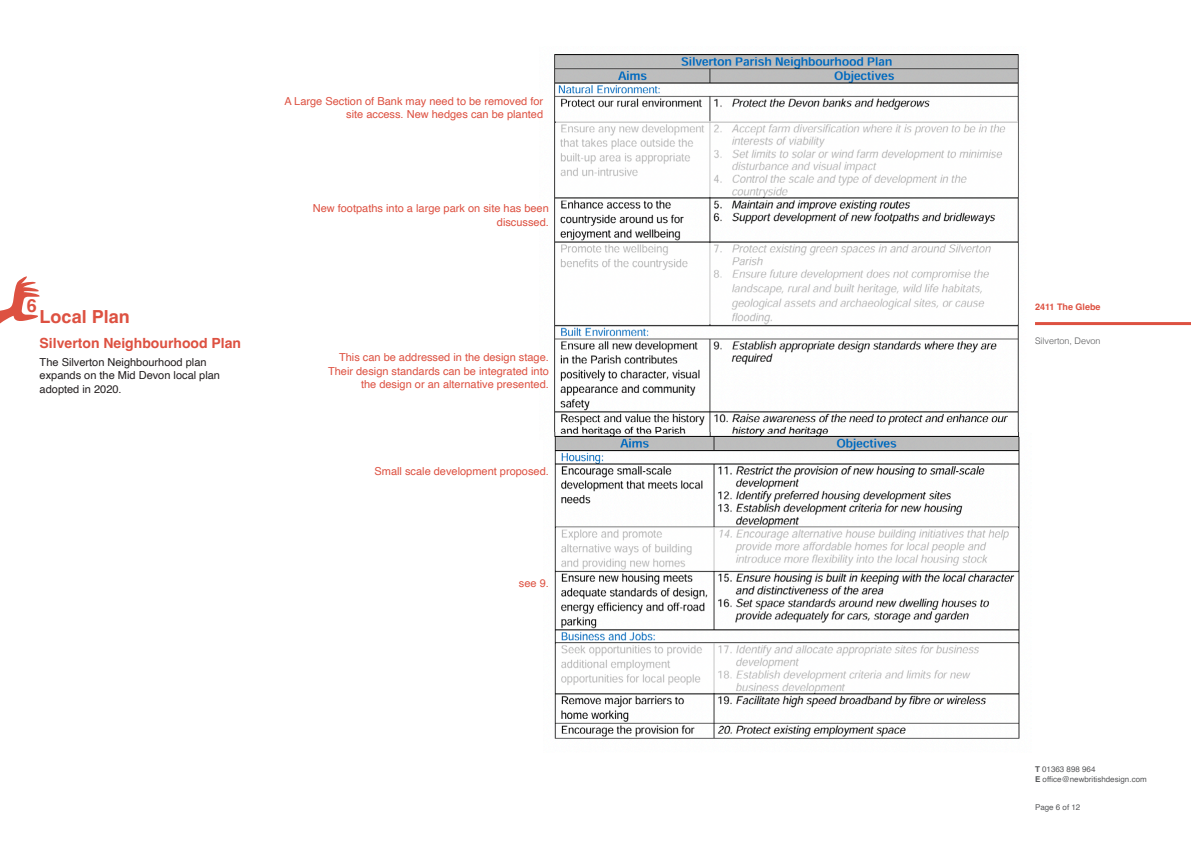
<style>
.page{position:relative;width:1191px;height:842px;background:#fff}
.page>*{position:absolute;margin:0;border:0;box-sizing:border-box;transform-origin:0 0}
.t1{font:700 18px "Helvetica";color:#dd5141}
.t2{font:700 14px "Helvetica";color:#dd5141}
.t3{font:11px/13.2px "Helvetica";color:#dd5141;text-align:right}
.t4{font:11px/13.2px "Helvetica";color:#231f20}
.t5{font:300 9px "Helvetica";color:#57585a}
.t6{font:700 9px "Helvetica";color:#dd5141}
.t7{font:8px/9.6px "Helvetica";color:#57585a}
.s1{font-weight:700}
</style>
<div class="page">
<hr style="left:1035px;top:322px;width:156px;height:3px;background:#dd5141">
<svg style="left:0;top:276px;width:40px;height:47px"></svg>
<img style="left:554px;top:54px;width:465px;height:378px">
<img style="left:554px;top:432px;width:466px;height:307px">
<svg style="left:555px;top:122px;width:462px;height:75px"></svg>
<svg style="left:555px;top:243px;width:462px;height:81px"></svg>
<svg style="left:555px;top:527px;width:462px;height:43px"></svg>
<svg style="left:556px;top:643px;width:462px;height:50px"></svg>
<p class="t3" style="left:284px;top:95px;width:260px">A Large Section of Bank may need to be removed for site access. New hedges can be planted</p>
<p class="t3" style="left:313px;top:202px;width:238px">New footpaths into a large park on site has been discussed.</p>
<h1 class="t1" style="left:27px;top:294px;width:12px">6</h1>
<p class="t6" style="left:1035px;top:301px;width:67px">2411 The Glebe</p>
<p class="t2" style="left:40px;top:334px;width:203px">Silverton Neighbourhood Plan</p>
<p class="t4" style="left:40px;top:356px;width:182px">The Silverton Neighbourhood plan expands on the Mid Devon local plan adopted in 2020.</p>
<h1 class="t1" style="left:40px;top:306px;width:92px">Local Plan</h1>
<p class="t5" style="left:1035px;top:333px;width:67px">Silverton, Devon</p>
<p class="t3" style="left:328px;top:351px;width:222px">This can be addressed in the design stage.<br>Their design standards can be integrated into the design or an alternative presented.</p>
<p class="t3" style="left:374px;top:464px;width:176px">Small scale development proposed.</p>
<p class="t3" style="left:519px;top:576px;width:31px">see 9.</p>
<p class="t7" style="left:1035px;top:764px;width:113px"><span class="s1">T</span> 01363 898 964<br><span class="s1">E</span> office@newbritishdesign.com</p>
<p class="t7" style="left:1035px;top:802px;width:47px">Page 6 of 12</p>
</div>
